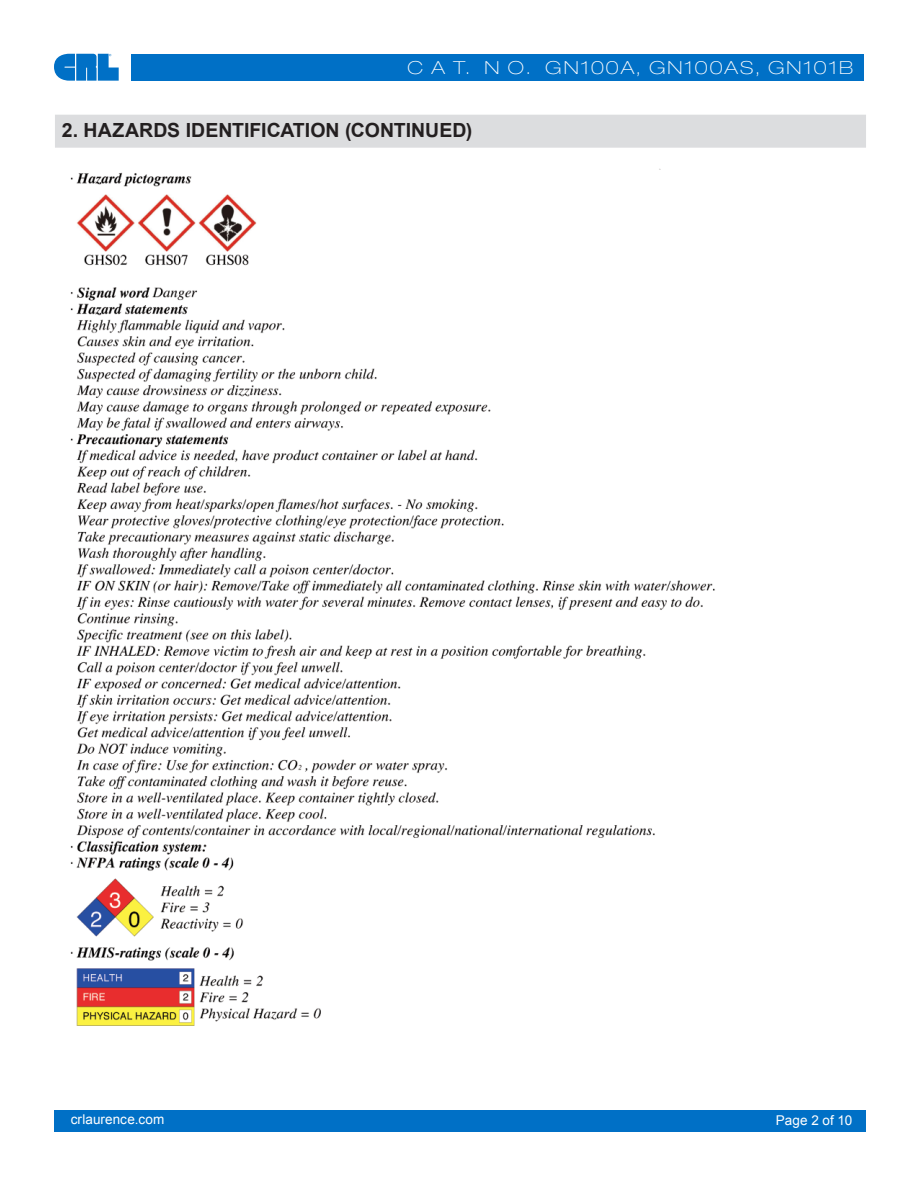
<style>
.page{position:relative;width:918px;height:1188px;background:#fff}
.page>*{position:absolute;margin:0;border:0;box-sizing:border-box;transform-origin:0 0}
.Heading_w_grey{font:700 19.5px "Arial";color:#231f20}
.t1{font:100 expanded 18px "Helvetica Neue";letter-spacing:.1em;color:#fff;scale:1.1 1}
.Page{font:13.5px "Arial";letter-spacing:.005em;color:#fff}
</style>
<div class="page">
<img style="left:70px;top:168px;width:645px;height:858px">
<div style="left:132px;top:54px;width:732px;height:27px;background:#0070c6"></div>
<div style="left:54px;top:1110px;width:811px;height:22px;background:#0070c6"></div>
<svg style="left:54px;top:54px;width:65px;height:27px"></svg>
<div style="left:55px;top:115px;width:811px;height:33px;background:#dcdddf"></div>
<p class="t1" style="left:408px;top:57px;width:407px">C A T. N O. GN100A, GN100AS, GN101B</p>
<p class="Heading_w_grey" style="left:62px;top:117px;width:412px">2. HAZARDS IDENTIFICATION (CONTINUED)</p>
<p class="Page" style="left:71px;top:1111px;width:95px">crlaurence.com</p>
<p class="Page" style="left:776px;top:1111px;width:78px">Page 2 of 10</p>
</div>
